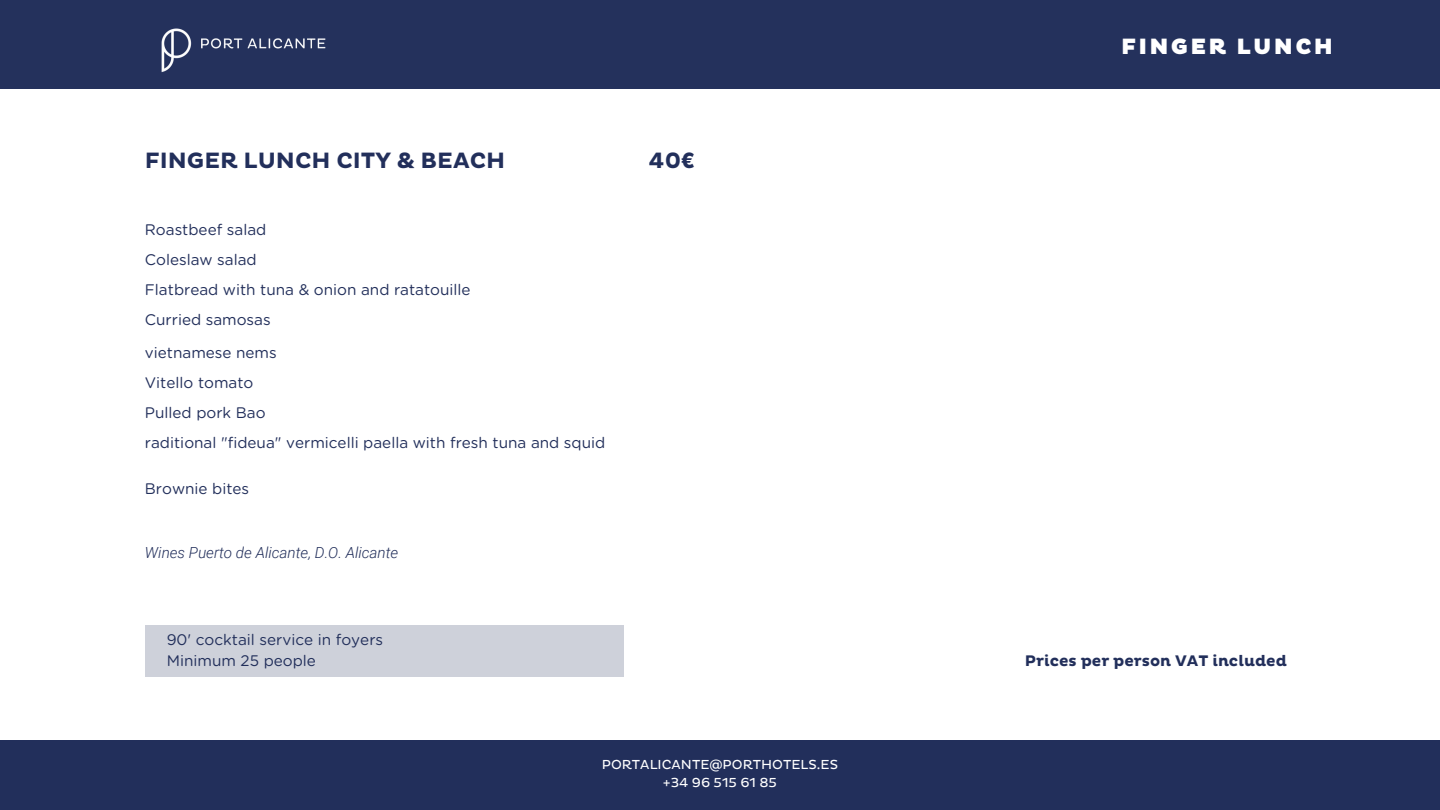
<style>
.page{position:relative;width:1440px;height:810px;background:#fff}
.page>*{position:absolute;margin:0;border:0;box-sizing:border-box;transform-origin:0 0}
.t1{font:700 22.6px "Pluto";color:#222f5b}
.t2{font:900 22.6px "Pluto";letter-spacing:.1em;color:#fff}
.t3{font:700 15.6px "Pluto";color:#222f5b}
.t4{font:15.3px/21px "Gotham Rounded";color:#222f5b}
.t5{font:italic 300 15.3px "Roboto";color:#222f5b}
.t6{font:13.2px "Pluto";color:#fff}
</style>
<div class="page">
<div style="left:0;top:0;width:1440px;height:88px;background:#222f5b"></div>
<div style="left:0;top:741px;width:1440px;height:69px;background:#222f5b"></div>
<img style="left:135px;top:28px;width:221px;height:61px">
<div style="left:145px;top:625px;width:479px;height:52px;background:#ced1da"></div>
<h4 class="t1" style="left:145px;top:147px;width:362px">FINGER LUNCH CITY &amp; BEACH</h4>
<h4 class="t1" style="left:649px;top:147px;width:48px">40€</h4>
<h4 class="t4" style="left:145px;top:220px;width:123px">Roastbeef salad</h4>
<h4 class="t4" style="left:145px;top:250px;width:113px">Coleslaw salad</h4>
<h4 class="t4" style="left:145px;top:280px;width:327px">Flatbread with tuna &amp; onion and ratatouille</h4>
<h4 class="t4" style="left:145px;top:310px;width:127px">Curried samosas</h4>
<h4 class="t4" style="left:145px;top:343px;width:133px">vietnamese nems</h4>
<h4 class="t4" style="left:145px;top:373px;width:110px">Vitello tomato</h4>
<h4 class="t4" style="left:145px;top:403px;width:122px">Pulled pork Bao</h4>
<h3 class="t4" style="left:145px;top:433px;width:462px">raditional "fideua" vermicelli paella with fresh tuna and squid</h3>
<p class="t4" style="left:145px;top:478px;width:106px">Brownie bites</p>
<h4 class="t5" style="left:145px;top:544px;width:255px">Wines Puerto de Alicante, D.O. Alicante</h4>
<p class="t4" style="left:167px;top:630px;width:218px">90' cocktail service in foyers<br>Minimum 25 people</p>
<h1 class="t6" style="left:602px;top:757px;width:238px">PORTALICANTE@PORTHOTELS.ES</h1>
<h2 class="t6" style="left:663px;top:775px;width:116px">+34 96 515 61 85</h2>
<p class="t2" style="left:1121px;top:33px;width:213px">FINGER LUNCH</p>
<h4 class="t3" style="left:1025px;top:652px;width:264px">Prices per person VAT included</h4>
</div>
